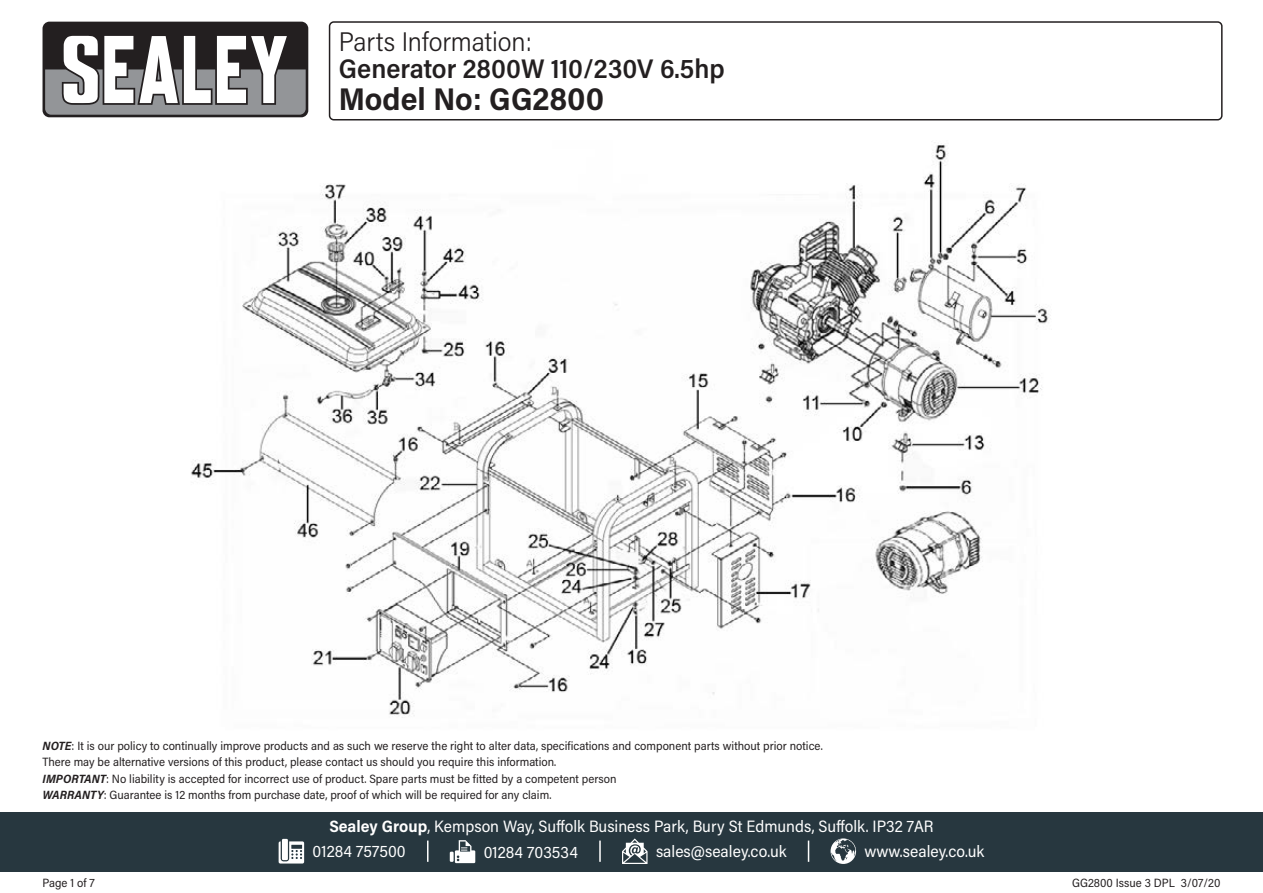
<style>
.page{position:relative;width:1263px;height:893px;background:#fff}
.page>*{position:absolute;margin:0;border:0;box-sizing:border-box;transform-origin:0 0}
.Model_Number{font:700 31.5px "Acumin Pro Semi Cond";color:#231f20}
.Product_Description{font:600 27px "Acumin Pro Semi Cond";color:#231f20}
.Parts_Information{font:300 27px "Acumin Pro Semi Cond";color:#231f20}
.Address{font:16.5px "Acumin Pro Semi Cond";color:#fff}
.Contact_Info{font:16.5px "Acumin Pro Semi Cond";color:#fff}
.Disclaimer{font:12px/16.5px "Acumin Pro Semi Cond";color:#231f20}
.Document_Info{font:12px "Acumin Pro Semi Cond";color:#231f20}
.s1{font-weight:700;font-style:italic}
.s2{font-weight:700}
</style>
<div class="page">
<div style="left:43px;top:22px;width:265px;height:95px;background:#231f20;border-radius:7px"></div>
<svg style="left:45px;top:35px;width:261px;height:80px"></svg>
<div style="left:0;top:812px;width:1263px;height:60px;background:#27373f"></div>
<svg style="left:279px;top:841px;width:25px;height:22px"></svg>
<div style="left:282px;top:839px;width:6px;height:21px;background:#fff"></div>
<svg style="left:450px;top:852px;width:4px;height:10px"></svg>
<svg style="left:455px;top:840px;width:20px;height:23px"></svg>
<svg style="left:622px;top:838px;width:25px;height:26px"></svg>
<svg style="left:830px;top:838px;width:26px;height:26px"></svg>
<svg style="left:427px;top:840px;width:1px;height:22px"></svg>
<svg style="left:808px;top:840px;width:1px;height:22px"></svg>
<hr style="left:599px;top:840px;width:2px;height:22px;background:#fff">
<div style="left:329px;top:21px;width:893px;height:99px;border:2px solid #231f20;border-radius:4px"></div>
<img style="left:191px;top:142px;width:858px;height:576px">
<p class="Parts_Information" style="left:339px;top:23px;width:195px">Parts Information:</p>
<p class="Product_Description" style="left:339px;top:50px;width:387px">Generator 2800W 110/230V 6.5hp</p>
<p class="Model_Number" style="left:339px;top:76px;width:267px">Model No: GG2800</p>
<p class="Disclaimer" style="left:43px;top:737px;width:782px"><span class="s1">NOTE</span>: It is our policy to continually improve products and as such we reserve the right to alter data, specifications and component parts without prior notice.<br>There may be alternative versions of this product, please contact us should you require this information.</p>
<p class="Disclaimer" style="left:43px;top:770px;width:575px"><span class="s1">IMPORTANT</span>: No liability is accepted for incorrect use of product. Spare parts must be fitted by a competent person</p>
<p class="Disclaimer" style="left:43px;top:786px;width:510px"><span class="s1">WARRANTY</span>: Guarantee is 12 months from purchase date, proof of which will be required for any claim.</p>
<p class="Address" style="left:329px;top:815px;width:606px"><span class="s2">Sealey Group</span>, Kempson Way, Suffolk Business Park, Bury St Edmunds, Suffolk. IP32 7AR</p>
<p class="Contact_Info" style="left:313px;top:840px;width:95px">01284 757500</p>
<p class="Contact_Info" style="left:484px;top:840px;width:96px">01284 703534</p>
<p class="Contact_Info" style="left:656px;top:840px;width:132px">sales@sealey.co.uk</p>
<p class="Contact_Info" style="left:864px;top:840px;width:121px">www.sealey.co.uk</p>
<p class="Document_Info" style="left:43px;top:874px;width:54px">Page 1 of 7</p>
<p class="Document_Info" style="left:1072px;top:874px;width:150px">GG2800 Issue 3 DPL 3/07/20</p>
</div>
